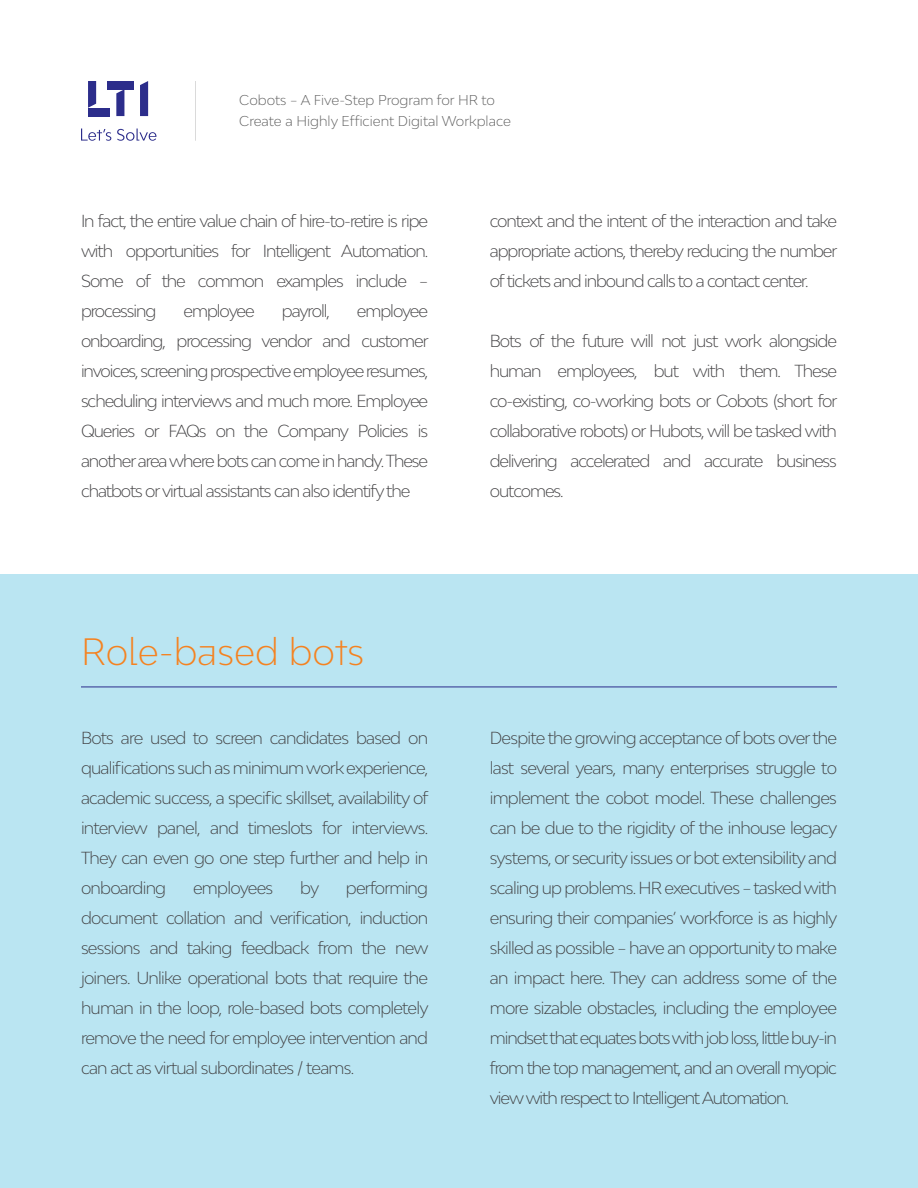
<style>
.page{position:relative;width:918px;height:1188px;background:#fff}
.page>*{position:absolute;margin:0;border:0;box-sizing:border-box;transform-origin:0 0}
.t1{font:300 36px "Bw Modelica LTI";color:#f58220}
.t2{font:300 16.5px/30px "Bw Modelica";letter-spacing:-.065em;color:#414042;text-align:justify}
.t3{font:300 16.5px "Bw Modelica";letter-spacing:-.045em;color:#414042}
.t4{font:300 13.5px/21px "Bw Modelica";color:#5c5c5c}
</style>
<div class="page">
<hr style="left:195px;top:81px;width:1px;height:60px;background:#000">
<svg style="left:88px;top:81px;width:8px;height:27px"></svg>
<div style="left:88px;top:108px;width:21px;height:8px;background:#2c2d8b"></div>
<div style="left:107px;top:81px;width:26px;height:8px;background:#2c2d8b"></div>
<svg style="left:116px;top:89px;width:8px;height:27px"></svg>
<svg style="left:140px;top:81px;width:8px;height:35px"></svg>
<svg style="left:81px;top:129px;width:75px;height:12px"></svg>
<div style="left:0;top:575px;width:918px;height:613px;background:#bae5f2"></div>
<hr style="left:81px;top:687px;width:756px;height:1px;background:#2c2d8b">
<p class="t4" style="left:239px;top:89px;width:273px">Cobots – A Five-Step Program for HR to<br>Create a Highly Efficient Digital Workplace</p>
<p class="t2" style="left:81px;top:205px;width:349px">In fact, the entire value chain of hire-to-retire is ripe with opportunities for Intelligent Automation.<br>Some of the common examples include – processing</p>
<p class="t2" style="left:81px;top:295px;width:349px;text-indent:276px">employee onboarding, processing vendor and customer invoices, screening prospective employee resumes, scheduling interviews and much more. Employee Queries or FAQs on the Company Policies is another area where bots can come in handy. These chatbots or virtual assistants can also identify the</p>
<p class="t2" style="left:184px;top:295px;width:73px">employee</p>
<p class="t2" style="left:282px;top:295px;width:49px">payroll,</p>
<h1 class="t1" style="left:81px;top:628px;width:285px">Role-based bots</h1>
<p class="t2" style="left:81px;top:722px;width:349px">Bots are used to screen candidates based on qualifications such as minimum work experience, academic success, a specific skillset, availability of interview panel, and timeslots for interviews.<br>They can even go one step further and help in onboarding</p>
<p class="t2" style="left:81px;top:872px;width:349px;text-indent:265px">performing document collation and verification, induction sessions and taking feedback from the new joiners. Unlike operational bots that require the human in the loop, role-based bots completely remove the need for employee intervention and can act as virtual subordinates / teams.</p>
<p class="t3" style="left:193px;top:877px;width:82px">employees</p>
<p class="t2" style="left:300px;top:872px;width:21px">by</p>
<p class="t2" style="left:490px;top:205px;width:349px">context and the intent of the interaction and take appropriate actions, thereby reducing the number of tickets and inbound calls to a contact center.</p>
<p class="t2" style="left:490px;top:325px;width:349px">Bots of the future will not just work alongside human employees, but with them. These co-existing, co-working bots or Cobots (short for collaborative robots) or Hubots, will be tasked with delivering accelerated and accurate business outcomes.</p>
<p class="t2" style="left:490px;top:722px;width:349px">Despite the growing acceptance of bots over the last several years, many enterprises struggle to implement the cobot model. These challenges can be due to the rigidity of the inhouse legacy systems, or security issues or bot extensibility and scaling up problems. HR executives – tasked with ensuring their companies’ workforce is as highly skilled as possible – have an opportunity to make an impact here. They can address some of the more sizable obstacles, including the employee mindset that equates bots with job loss, little buy-in from the top management, and an overall myopic view with respect to Intelligent Automation.</p>
</div>
